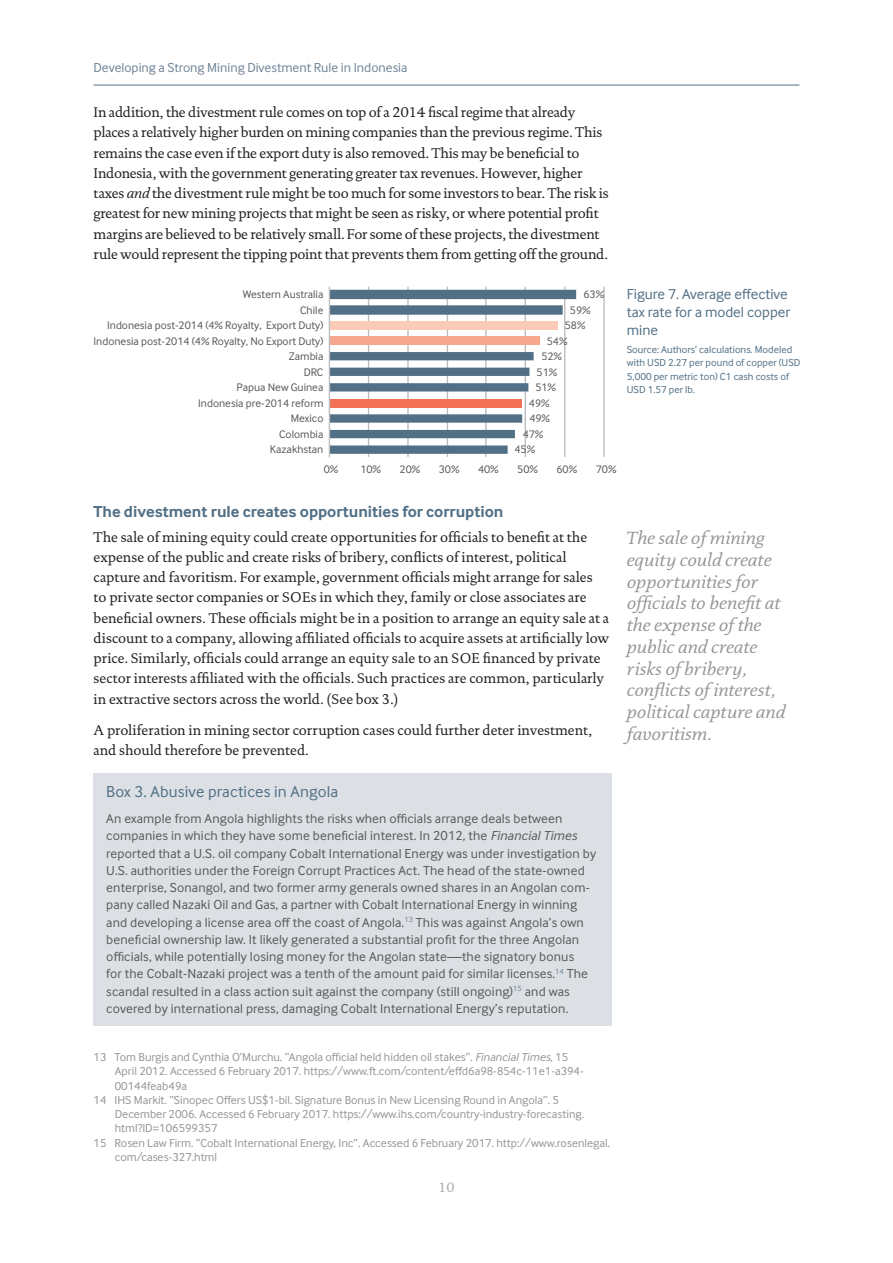
<style>
.page{position:relative;width:893px;height:1263px;background:#fff}
.page>*{position:absolute;margin:0;border:0;box-sizing:border-box;transform-origin:0 0}
.t1{font:italic 18px/21.8px "DTL Documenta T";color:#939598}
.t2{font:700 16.5px "Inter Face";color:#516f85}
.t3{font:16.5px "Inter Face";letter-spacing:.01em;color:#516f85}
.t4{font:15px/18px "Inter Face";color:#516f85}
.t5{font:14.25px/20.2px "DTL Documenta T";letter-spacing:-.01em;color:#231f20}
.t6{font:13.5px/17.2px "Inter Face";letter-spacing:.01em;color:#57585a}
.t7{font:13.5px "Inter Face";color:#6e8397}
.t8{font:13.5px "DTL Documenta T";color:#a8a9ad}
.t9{font:12px "Inter Face";color:#939598}
.t10{font:11.4px "Inter Face";color:#57585a}
.t11{font:10.5px/13.5px "Inter Face";color:#516f85}
.s1{font-style:italic}
</style>
<div class="page">
<hr style="left:94px;top:85px;width:705px;height:1px;background:#516f85">
<hr style="left:368px;top:287px;width:1px;height:170px;background:#bcbdc0">
<hr style="left:407px;top:287px;width:2px;height:170px;background:#bcbdc0">
<hr style="left:447px;top:287px;width:1px;height:170px;background:#bcbdc0">
<hr style="left:485px;top:287px;width:2px;height:170px;background:#bcbdc0">
<hr style="left:525px;top:287px;width:1px;height:170px;background:#bcbdc0">
<hr style="left:564px;top:287px;width:1px;height:170px;background:#bcbdc0">
<hr style="left:603px;top:287px;width:2px;height:170px;background:#bcbdc0">
<svg style="left:330px;top:290px;width:246px;height:164px"></svg>
<hr style="left:329px;top:287px;width:1px;height:170px;background:#bcbdc0">
<div style="left:94px;top:774px;width:518px;height:252px;background:#dce0e5"></div>
<p class="t7" style="left:94px;top:60px;width:316px">Developing a Strong Mining Divestment Rule in Indonesia</p>
<p class="t5" style="left:94px;top:102px;width:517px">In addition, the divestment rule comes on top of a 2014 fiscal regime that already places a relatively higher burden on mining companies than the previous regime. This remains the case even if the export duty is also removed. This may be beneficial to Indonesia, with the government generating greater tax revenues. However, higher taxes <span class="s1">and</span> the divestment rule might be too much for some investors to bear. The risk is greatest for new mining projects that might be seen as risky, or where potential profit margins are believed to be relatively small. For some of these projects, the divestment rule would represent the tipping point that prevents them from getting off the ground.</p>
<p class="t10" style="left:243px;top:288px;width:82px">Western Australia</p>
<p class="t10" style="left:583px;top:288px;width:22px">63%</p>
<p class="t10" style="left:300px;top:303px;width:25px">Chile</p>
<p class="t10" style="left:570px;top:303px;width:22px">59%</p>
<p class="t10" style="left:107px;top:319px;width:218px">Indonesia post-2014 (4% Royalty, Export Duty)</p>
<p class="t10" style="left:565px;top:319px;width:22px">58%</p>
<p class="t10" style="left:94px;top:334px;width:231px">Indonesia post-2014 (4% Royalty, No Export Duty)</p>
<p class="t10" style="left:547px;top:334px;width:22px">54%</p>
<p class="t10" style="left:289px;top:350px;width:36px">Zambia</p>
<p class="t10" style="left:541px;top:350px;width:22px">52%</p>
<p class="t10" style="left:304px;top:365px;width:21px">DRC</p>
<p class="t10" style="left:537px;top:365px;width:22px">51%</p>
<p class="t10" style="left:237px;top:381px;width:88px">Papua New Guinea</p>
<p class="t10" style="left:535px;top:381px;width:22px">51%</p>
<p class="t10" style="left:198px;top:397px;width:127px">Indonesia pre-2014 reform</p>
<p class="t10" style="left:529px;top:397px;width:22px">49%</p>
<p class="t10" style="left:291px;top:412px;width:34px">Mexico</p>
<p class="t10" style="left:529px;top:412px;width:22px">49%</p>
<p class="t10" style="left:279px;top:428px;width:46px">Colombia</p>
<p class="t10" style="left:523px;top:428px;width:22px">47%</p>
<p class="t10" style="left:270px;top:443px;width:55px">Kazakhstan</p>
<p class="t10" style="left:514px;top:443px;width:22px">45%</p>
<p class="t10" style="left:324px;top:462px;width:16px">0%</p>
<p class="t10" style="left:360px;top:462px;width:22px">10%</p>
<p class="t10" style="left:400px;top:462px;width:22px">20%</p>
<p class="t10" style="left:439px;top:462px;width:22px">30%</p>
<p class="t10" style="left:478px;top:462px;width:22px">40%</p>
<p class="t10" style="left:517px;top:462px;width:22px">50%</p>
<p class="t10" style="left:556px;top:462px;width:22px">60%</p>
<p class="t10" style="left:596px;top:462px;width:22px">70%</p>
<p class="t4" style="left:627px;top:285px;width:165px">Figure 7. Average effective tax rate for a model copper mine</p>
<p class="t11" style="left:627px;top:343px;width:175px">Source: Authors’ calculations. Modeled with USD 2.27 per pound of copper (USD<br>5,000 per metric ton) C1 cash costs of<br>USD 1.57 per lb.</p>
<p class="t2" style="left:94px;top:502px;width:411px">The divestment rule creates opportunities for corruption</p>
<p class="t5" style="left:94px;top:527px;width:517px">The sale of mining equity could create opportunities for officials to benefit at the expense of the public and create risks of bribery, conflicts of interest, political capture and favoritism. For example, government officials might arrange for sales<br>to private sector companies or SOEs in which they, family or close associates are beneficial owners. These officials might be in a position to arrange an equity sale at a discount to a company, allowing affiliated officials to acquire assets at artificially low price. Similarly, officials could arrange an equity sale to an SOE financed by private sector interests affiliated with the officials. Such practices are common, particularly in extractive sectors across the world. (See box 3.)</p>
<p class="t5" style="left:94px;top:720px;width:500px">A proliferation in mining sector corruption cases could further deter investment, and should therefore be prevented.</p>
<p class="t3" style="left:106px;top:782px;width:234px">Box 3. Abusive practices in Angola</p>
<p class="t6" style="left:106px;top:810px;width:491px">An example from Angola highlights the risks when officials arrange deals between companies in which they have some beneficial interest. In 2012, the <span class="s1">Financial Times </span>reported that a U.S. oil company Cobalt International Energy was under investigation by U.S. authorities under the Foreign Corrupt Practices Act. The head of the state-owned enterprise, Sonangol, and two former army generals owned shares in an Angolan com&shy;pany called Nazaki Oil and Gas, a partner with Cobalt International Energy in winning and developing a license area off the coast of Angola.<sup>13</sup> This was against Angola’s own beneficial ownership law. It likely generated a substantial profit for the three Angolan officials, while potentially losing money for the Angolan state—the signatory bonus<br>for the Cobalt-Nazaki project was a tenth of the amount paid for similar licenses.<sup>14</sup> The scandal resulted in a class action suit against the company (still ongoing)<sup>15</sup> and was covered by international press, damaging Cobalt International Energy’s reputation.</p>
<p class="t9" style="left:94px;top:1050px;width:476px">13 Tom Burgis and Cynthia O’Murchu. “Angola official held hidden oil stakes”. <span class="s1">Financial Times</span>, 15</p>
<p class="t9" style="left:115px;top:1064px;width:470px">April 2012. Accessed 6 February 2017. https://www.ft.com/content/effd6a98-854c-11e1-a394-</p>
<p class="t9" style="left:115px;top:1079px;width:74px">00144feab49a</p>
<p class="t9" style="left:94px;top:1093px;width:467px">14 IHS Markit. “Sinopec Offers US$1-bil. Signature Bonus in New Licensing Round in Angola”. 5</p>
<p class="t9" style="left:115px;top:1107px;width:471px">December 2006. Accessed 6 February 2017. https://www.ihs.com/country-industry-forecasting.</p>
<p class="t9" style="left:115px;top:1121px;width:104px">html?ID=106599357</p>
<p class="t9" style="left:94px;top:1136px;width:518px">15 Rosen Law Firm. “Cobalt International Energy, Inc”. Accessed 6 February 2017. http://www.rosenlegal.</p>
<p class="t9" style="left:115px;top:1150px;width:104px">com/cases-327.html</p>
<p class="t8" style="left:438px;top:1180px;width:18px">10</p>
<p class="t1" style="left:627px;top:527px;width:160px">The sale of mining equity could create opportunities for officials to benefit at the expense of the public and create risks of bribery, conflicts of interest, political capture and favoritism.</p>
</div>
